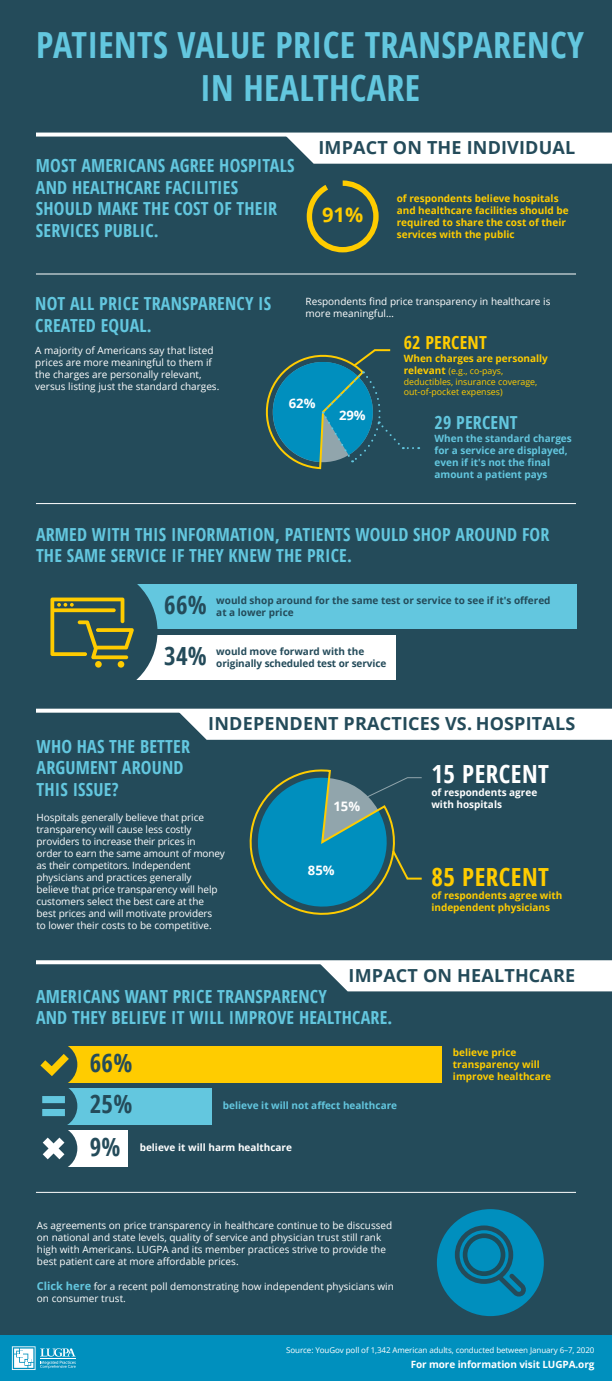
<style>
.page{position:relative;width:612px;height:1381px;background:#244b5a}
.page>*{position:absolute;margin:0;border:0;box-sizing:border-box;transform-origin:0 0}
.t1{font:700 36px/43.2px "Open Sans Condensed";letter-spacing:.01em;color:#63c7df;text-align:center}
.t2{font:700 25px/51.2px "Open Sans Condensed";letter-spacing:.01em;color:#244b5a}
.t3{font:700 25px "Open Sans Condensed";letter-spacing:.02em;color:#fc0}
.t4{font:700 25px "Open Sans Condensed";letter-spacing:.02em;color:#fff}
.t5{font:700 20.1px "Open Sans";color:#fc0}
.t6{font:700 18px/21.6px "Open Sans Condensed";letter-spacing:.01em;color:#63c7df}
.t7{font:700 18px "Open Sans";letter-spacing:.01em;color:#244b5a}
.t8{font:700 18px "Open Sans Condensed";letter-spacing:.01em;color:#fc0}
.t9{font:700 13.1px "Open Sans";color:#fff}
.t10{font:10px/12px "Open Sans";color:#fff}
.t11{font:700 10px/12px "Open Sans";color:#fc0}
.t12{font:700 10px/12px "Open Sans";color:#244b5a}
.t13{font:700 10px/12px "Open Sans";color:#63c7df}
.t14{font:700 10px "Open Sans";color:#fff}
.t15{font:8.8px/10.6px "Open Sans";color:#fc0}
.t16{font:8px "Open Sans";letter-spacing:-.01em;color:#fff}
.s1{font-weight:700;font-size:10px}
.s2{font-weight:700;font-size:11px;color:#63c7df}
</style>
<div class="page">
<svg style="left:36px;top:133px;width:576px;height:4px;background:#f0f2f3"></svg>
<svg style="left:285px;top:135px;width:327px;height:29px;background:#f3f5f6"></svg>
<svg style="left:307px;top:180px;width:72px;height:72px"></svg>
<svg style="left:265px;top:349px;width:154px;height:121px"></svg>
<hr style="left:36px;top:709px;width:576px;height:4px;background:#fff">
<div style="left:178px;top:712px;width:434px;height:28px;background:#fff"></div>
<svg style="left:249px;top:769px;width:173px;height:146px"></svg>
<div style="left:129px;top:584px;width:447px;height:44px;background:#63c7df"></div>
<div style="left:129px;top:635px;width:267px;height:44px;background:#fff"></div>
<div style="left:26px;top:566px;width:132px;height:131px;background:#244b5a;border-radius:50%"></div>
<svg style="left:50px;top:597px;width:84px;height:62px"></svg>
<div style="left:95px;top:661px;width:7px;height:7px;background:#fc0;border-radius:50%"></div>
<div style="left:118px;top:661px;width:6px;height:7px;background:#fc0;border-radius:50%"></div>
<svg style="left:36px;top:960px;width:576px;height:4px;background:#ebeef0"></svg>
<div style="left:319px;top:962px;width:293px;height:29px;background:#fff"></div>
<div style="left:62px;top:1088px;width:149px;height:36px;background:#63c7df"></div>
<div style="left:62px;top:1130px;width:65px;height:36px;background:#fff"></div>
<div style="left:62px;top:1046px;width:379px;height:36px;background:#fc0"></div>
<div style="left:32px;top:1041px;width:45px;height:46px;background:#244b5a;border-radius:50%"></div>
<svg style="left:40px;top:1046px;width:36px;height:35px"></svg>
<div style="left:32px;top:1125px;width:45px;height:46px;background:#244b5a;border-radius:50%"></div>
<svg style="left:42px;top:1130px;width:30px;height:37px"></svg>
<div style="left:32px;top:1083px;width:45px;height:46px;background:#244b5a;border-radius:50%"></div>
<div style="left:42px;top:1109px;width:23px;height:7px;background:#63c7df"></div>
<div style="left:42px;top:1096px;width:23px;height:7px;background:#63c7df"></div>
<hr style="left:36px;top:503px;width:540px;height:1px;background:#fff">
<hr style="left:36px;top:273px;width:540px;height:1px;background:#fff">
<div style="left:437px;top:1209px;width:107px;height:107px;background:#008fbe;border-radius:50%"></div>
<svg style="left:455px;top:1225px;width:71px;height:72px"></svg>
<svg style="left:460px;top:1230px;width:48px;height:49px"></svg>
<div style="left:463px;top:1233px;width:42px;height:43px;background:#1e4c5a;border-radius:50%"></div>
<div style="left:467px;top:1238px;width:34px;height:33px;background:#008fbe;border-radius:50%"></div>
<hr style="left:36px;top:1192px;width:540px;height:1px;background:#fff">
<div style="left:0;top:1335px;width:612px;height:46px;background:#0090be"></div>
<svg style="left:12px;top:1346px;width:64px;height:24px"></svg>
<h1 class="t1" style="left:36px;top:22px;width:549px">PATIENTS VALUE PRICE TRANSPARENCY<br>IN HEALTHCARE</h1>
<h3 class="t6" style="left:36px;top:154px;width:260px">MOST AMERICANS AGREE HOSPITALS<br>AND HEALTHCARE FACILITIES<br>SHOULD MAKE THE COST OF THEIR<br>SERVICES PUBLIC.</h3>
<h3 class="t7" style="left:318px;top:135px;width:259px">IMPACT ON THE INDIVIDUAL</h3>
<h3 class="t5" style="left:322px;top:201px;width:43px">91%</h3>
<p class="t11" style="left:397px;top:192px;width:173px">of respondents believe hospitals and healthcare facilities should be required to share the cost of their services with the public</p>
<h3 class="t6" style="left:35px;top:292px;width:237px">NOT ALL PRICE TRANSPARENCY IS<br>CREATED EQUAL.</h3>
<p class="t10" style="left:35px;top:344px;width:186px">A majority of Americans say that listed prices are more meaningful to them if the charges are personally relevant, versus listing just the standard charges.</p>
<p class="t10" style="left:306px;top:295px;width:246px">Respondents find price transparency in healthcare is more meaningful…</p>
<h3 class="t9" style="left:289px;top:394px;width:28px">62%</h3>
<h3 class="t9" style="left:339px;top:406px;width:28px">29%</h3>
<h3 class="t8" style="left:404px;top:330px;width:85px">62 PERCENT</h3>
<p class="t11" style="left:404px;top:352px;width:146px">When charges are personally</p>
<p class="t15" style="left:404px;top:365px;width:135px"><span class="s1">relevant</span> (e.g., co-pays, deductibles, insurance coverage, out-of-pocket expenses)</p>
<h3 class="t6" style="left:435px;top:411px;width:85px">29 PERCENT</h3>
<p class="t13" style="left:435px;top:432px;width:139px">When the standard charges for a service are displayed, even if it's not the final amount a patient pays</p>
<h3 class="t6" style="left:36px;top:523px;width:515px">ARMED WITH THIS INFORMATION, PATIENTS WOULD SHOP AROUND FOR<br>THE SAME SERVICE IF THEY KNEW THE PRICE.</h3>
<h2 class="t2" style="left:164px;top:579px;width:44px">66%<br>34%</h2>
<p class="t12" style="left:216px;top:594px;width:336px">would shop around for the same test or service to see if it's offered at a lower price</p>
<p class="t12" style="left:216px;top:645px;width:172px">would move forward with the originally scheduled test or service</p>
<h3 class="t7" style="left:208px;top:711px;width:369px">INDEPENDENT PRACTICES VS. HOSPITALS</h3>
<h3 class="t6" style="left:37px;top:735px;width:155px">WHO HAS THE BETTER<br>ARGUMENT AROUND<br>THIS ISSUE?</h3>
<p class="t10" style="left:37px;top:811px;width:190px">Hospitals generally believe that price transparency will cause less costly providers to increase their prices in<br>order to earn the same amount of money as their competitors. Independent physicians and practices generally believe that price transparency will help customers select the best care at the best prices and will motivate providers<br>to lower their costs to be competitive.</p>
<h2 class="t4" style="left:431px;top:757px;width:119px">15 PERCENT</h2>
<p class="t14" style="left:431px;top:785px;width:107px">of respondents agree</p>
<h3 class="t9" style="left:333px;top:797px;width:28px">15%</h3>
<p class="t14" style="left:431px;top:797px;width:72px">with hospitals</p>
<h3 class="t9" style="left:308px;top:860px;width:28px">85%</h3>
<h2 class="t3" style="left:431px;top:859px;width:119px">85 PERCENT</h2>
<p class="t11" style="left:431px;top:889px;width:133px">of respondents agree with independent physicians</p>
<h3 class="t7" style="left:349px;top:962px;width:228px">IMPACT ON HEALTHCARE</h3>
<h3 class="t6" style="left:36px;top:985px;width:358px">AMERICANS WANT PRICE TRANSPARENCY<br>AND THEY BELIEVE IT WILL IMPROVE HEALTHCARE.</h3>
<p class="t11" style="left:453px;top:1046px;width:100px">believe price transparency will improve healthcare</p>
<h2 class="t2" style="left:90px;top:1041px;width:44px;line-height:41.6px">66%<br>25%</h2>
<p class="t13" style="left:223px;top:1099px;width:176px">believe it will not affect healthcare</p>
<h2 class="t2" style="left:90px;top:1120px;width:32px">9%</h2>
<p class="t14" style="left:140px;top:1140px;width:154px">believe it will harm healthcare</p>
<p class="t10" style="left:37px;top:1219px;width:357px">As agreements on price transparency in healthcare continue to be discussed on national and state levels, quality of service and physician trust still rank high with Americans. LUGPA and its member practices strive to provide the best patient care at more affordable prices.</p>
<p class="t10" style="left:37px;top:1280px;width:359px"><span class="s2">Click here</span> for a recent poll demonstrating how independent physicians win on consumer trust.</p>
<p class="t16" style="left:286px;top:1345px;width:310px">Source: YouGov poll of 1,342 American adults, conducted between January 6–7, 2020</p>
<p class="t14" style="left:411px;top:1357px;width:185px">For more information visit LUGPA.org</p>
</div>
